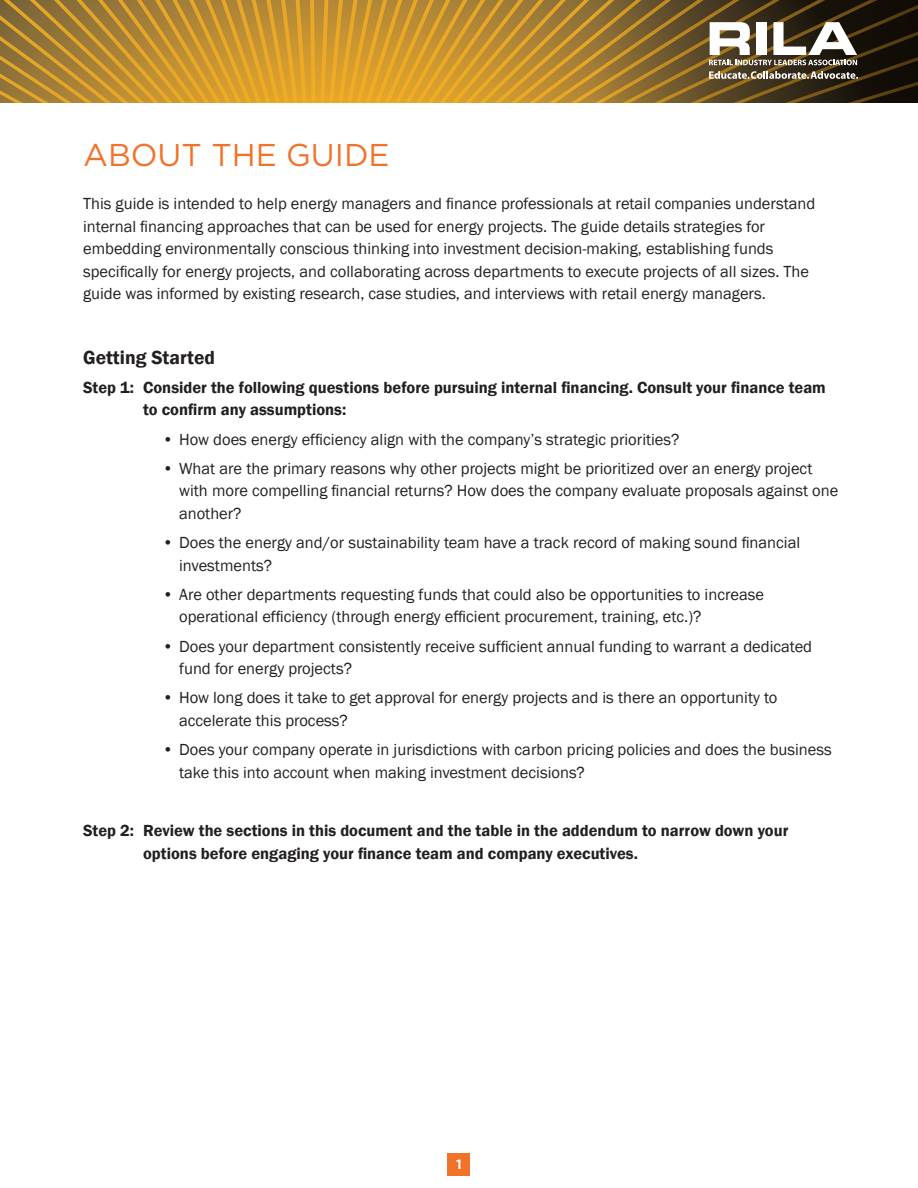
<style>
.page{position:relative;width:918px;height:1188px;background:#fff}
.page>*{position:absolute;margin:0;border:0;box-sizing:border-box;transform-origin:0 0}
.t1{font:31.5px "Gotham";color:#f17229}
.t2{font:600 19.5px "Franklin Gothic";color:#231f20}
.t3{font:16.5px/22.5px "Franklin Gothic";color:#231f20}
.t4{font:600 16.5px/22.5px "Franklin Gothic";color:#231f20}
.t5{font:700 13.5px "Gotham";color:#fff}
</style>
<div class="page">
<img style="left:0;top:0;width:553px;height:102px">
<svg style="left:553px;top:0;width:365px;height:102px;background:#644c20"></svg>
<div style="left:448px;top:1153px;width:22px;height:22px;background:#f17229"></div>
<svg style="left:709px;top:71px;width:149px;height:8px"></svg>
<svg style="left:709px;top:22px;width:148px;height:43px"></svg>
<p class="t1" style="left:83px;top:135px;width:308px">ABOUT THE GUIDE</p>
<p class="t3" style="left:83px;top:193px;width:734px">This guide is intended to help energy managers and finance professionals at retail companies understand internal financing approaches that can be used for energy projects. The guide details strategies for embedding environmentally conscious thinking into investment decision-making, establishing funds specifically for energy projects, and collaborating across departments to execute projects of all sizes. The guide was informed by existing research, case studies, and interviews with retail energy managers.</p>
<p class="t2" style="left:83px;top:345px;width:133px">Getting Started</p>
<p class="t4" style="left:143px;top:376px;width:684px;text-indent:-60px">Step 1: Consider the following questions before pursuing internal financing. Consult your finance team to confirm any assumptions:</p>
<p class="t3" style="left:163px;top:428px;width:518px">• How does energy efficiency align with the company’s strategic priorities?</p>
<p class="t3" style="left:179px;top:457px;width:661px;text-indent:-16px">• What are the primary reasons why other projects might be prioritized over an energy project with more compelling financial returns? How does the company evaluate proposals against one another?</p>
<p class="t3" style="left:179px;top:532px;width:623px;text-indent:-16px">• Does the energy and/or sustainability team have a track record of making sound financial investments?</p>
<p class="t3" style="left:179px;top:583px;width:586px;text-indent:-16px">• Are other departments requesting funds that could also be opportunities to increase operational efficiency (through energy efficient procurement, training, etc.)?</p>
<p class="t3" style="left:179px;top:635px;width:635px;text-indent:-16px">• Does your department consistently receive sufficient annual funding to warrant a dedicated fund for energy projects?</p>
<p class="t3" style="left:179px;top:687px;width:600px;text-indent:-16px">• How long does it take to get approval for energy projects and is there an opportunity to accelerate this process?</p>
<p class="t3" style="left:179px;top:739px;width:654px;text-indent:-16px">• Does your company operate in jurisdictions with carbon pricing policies and does the business take this into account when making investment decisions?</p>
<p class="t4" style="left:143px;top:819px;width:647px;text-indent:-60px">Step 2: Review the sections in this document and the table in the addendum to narrow down your options before engaging your finance team and company executives.</p>
<p class="t5" style="left:456px;top:1156px;width:7px">1</p>
</div>
